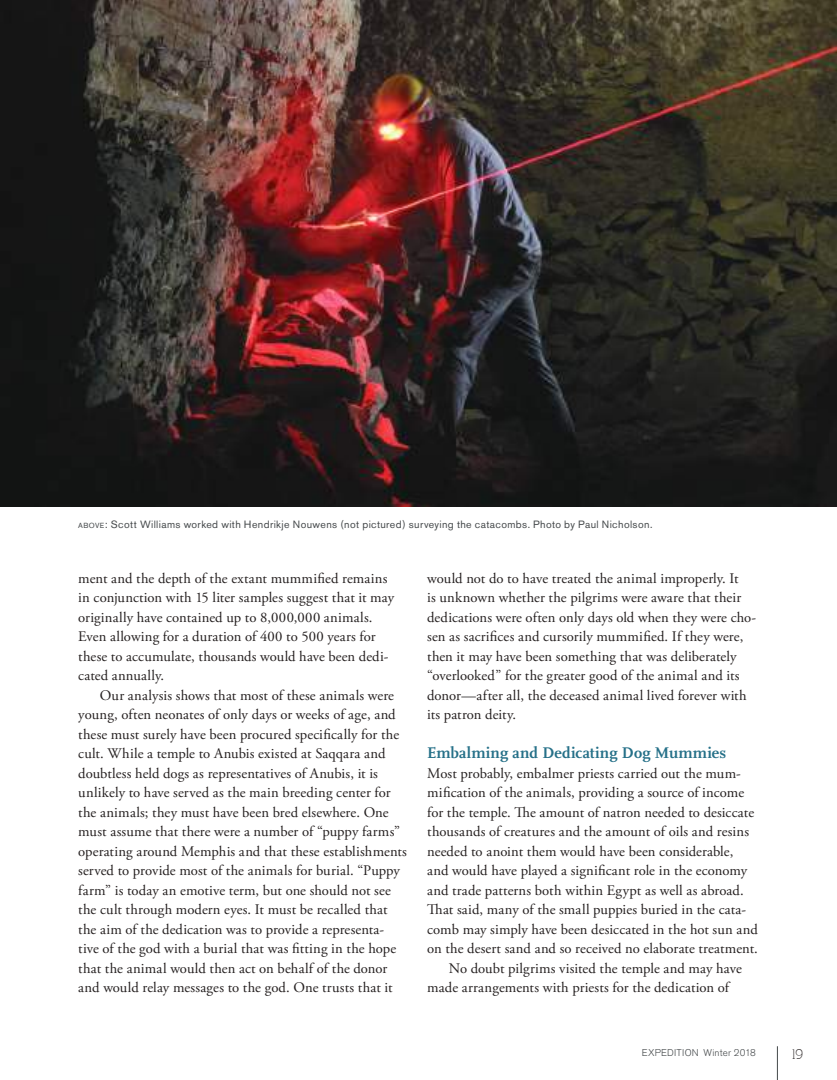
<style>
.page{position:relative;width:837px;height:1080px;background:#fff}
.page>*{position:absolute;margin:0;border:0;box-sizing:border-box;transform-origin:0 0}
.t1{font:700 16.2px "Scala OT";letter-spacing:.01em;color:#257088}
.t2{font:14.7px/19.5px "Adobe Garamond Pro";letter-spacing:.01em;color:#241f1f}
.t3{font:13.5px "Alexandria FLF";color:#241f1f}
.t4{font:10.5px "Akzidenz Grotesk BE";letter-spacing:.035em;color:#44484a}
.t5{font:300 9.75px "Akzidenz Grotesk BE";letter-spacing:.025em;color:#44484a}
.s1{font-size:7.35px}
.s2{font-style:inherit}
</style>
<div class="page">
<hr style="left:777px;top:1046px;width:1px;height:34px;background:#44484a">
<img style="left:0;top:0;width:837px;height:506px">
<p class="t4" style="left:78px;top:518px;width:576px"><span class="s1">ABOVE</span><span class="s2">:</span> Scott Williams worked with Hendrikje Nouwens (not pictured) surveying the catacombs. Photo by Paul Nicholson.</p>
<p class="t2" style="left:78px;top:569px;width:317px">ment and the depth of the extant mummified remains in conjunction with 15 liter samples suggest that it may originally have contained up to 8,000,000 animals.<br>Even allowing for a duration of 400 to 500 years for these to accumulate, thousands would have been dedi&shy;cated annually.</p>
<p class="t2" style="left:78px;top:686px;width:330px;text-indent:22px">Our analysis shows that most of these animals were young, often neonates of only days or weeks of age, and these must surely have been procured specifically for the cult. While a temple to Anubis existed at Saqqara and doubtless held dogs as representatives of Anubis, it is unlikely to have served as the main breeding center for the animals; they must have been bred elsewhere. One must assume that there were a number of “puppy farms” operating around Memphis and that these establishments served to provide most of the animals for burial. “Puppy farm” is today an emotive term, but one should not see the cult through modern eyes. It must be recalled that the aim of the dedication was to provide a representa&shy;tive of the god with a burial that was fitting in the hope that the animal would then act on behalf of the donor and would relay messages to the god. One trusts that it</p>
<p class="t2" style="left:427px;top:569px;width:331px">would not do to have treated the animal improperly. It<br>is unknown whether the pilgrims were aware that their dedications were often only days old when they were cho&shy;sen as sacrifices and cursorily mummified. If they were, then it may have been something that was deliberately “overlooked” for the greater good of the animal and its donor—after all, the deceased animal lived forever with its patron deity.</p>
<p class="t1" style="left:427px;top:744px;width:301px">Embalming and Dedicating Dog Mummies</p>
<p class="t2" style="left:427px;top:764px;width:315px">Most probably, embalmer priests carried out the mum-</p>
<p class="t2" style="left:427px;top:783px;width:319px">mification of the animals, providing a source of income</p>
<p class="t2" style="left:427px;top:803px;width:329px">for the temple. The amount of natron needed to desiccate</p>
<p class="t2" style="left:427px;top:822px;width:324px">thousands of creatures and the amount of oils and resins</p>
<p class="t2" style="left:427px;top:842px;width:308px">needed to anoint them would have been considerable,</p>
<p class="t2" style="left:427px;top:861px;width:322px">and would have played a significant role in the economy</p>
<p class="t2" style="left:427px;top:881px;width:318px">and trade patterns both within Egypt as well as abroad.</p>
<p class="t2" style="left:427px;top:900px;width:320px">That said, many of the small puppies buried in the cata-</p>
<p class="t2" style="left:427px;top:920px;width:332px">comb may simply have been desiccated in the hot sun and</p>
<p class="t2" style="left:427px;top:939px;width:332px">on the desert sand and so received no elaborate treatment.</p>
<p class="t2" style="left:449px;top:959px;width:295px">No doubt pilgrims visited the temple and may have</p>
<p class="t2" style="left:427px;top:978px;width:303px">made arrangements with priests for the dedication of</p>
<p class="t5" style="left:642px;top:1047px;width:116px">EXPEDITION Winter 2018</p>
<p class="t3" style="left:790px;top:1047px;width:14px">19</p>
</div>
